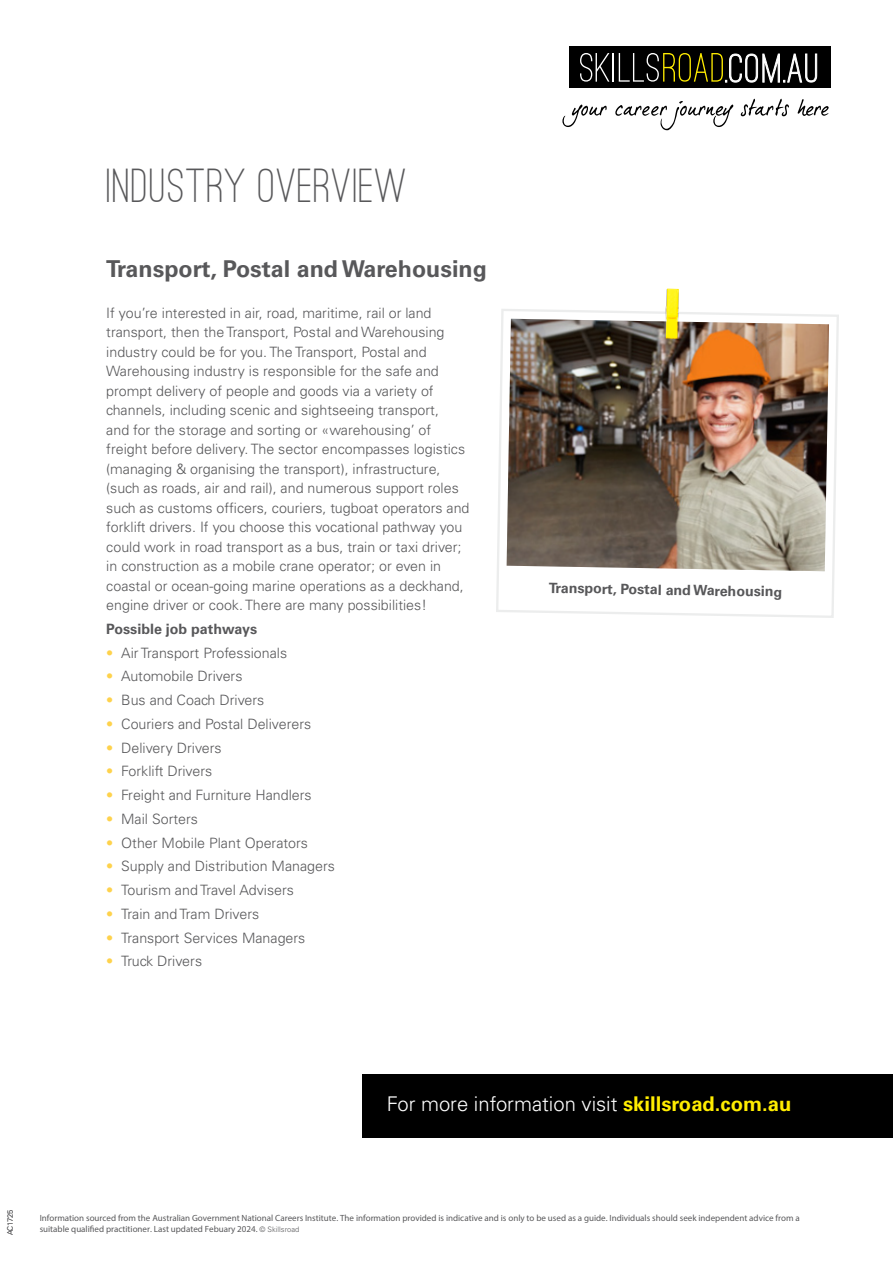
<style>
.page{position:relative;width:893px;height:1263px;background:#fff}
.page>*{position:absolute;margin:0;border:0;box-sizing:border-box;transform-origin:0 0}
.t1{font:500 49.5px "Ostrich Sans";letter-spacing:.02em;color:#58585a}
.t2{font:700 23.25px "Univers";color:#58585a}
.t3{font:300 20.25px "Univers";color:#fff}
.t4{font:300 14.25px/19.5px "Univers";color:#58585a}
.t5{font:700 14.25px "Univers";color:#58585a}
.t6{font:9px/10.8px "Myriad Pro";color:#58585a}
.t7{font:300 7.5px "Univers";color:#58585a}
.s1{color:#fed24c}
.s2{font-weight:700;color:#ffed00}
.s3{font-family:"Univers";font-weight:300;font-size:7.5px}
</style>
<div class="page">
<svg style="left:496px;top:309px;width:343px;height:309px"></svg>
<div style="left:569px;top:47px;width:262px;height:41px;background:#000"></div>
<svg style="left:580px;top:53px;width:29px;height:29px"></svg>
<hr style="left:612px;top:53px;width:2px;height:29px;background:#fff">
<svg style="left:619px;top:53px;width:199px;height:30px"></svg>
<svg style="left:562px;top:105px;width:45px;height:22px"></svg>
<svg style="left:615px;top:101px;width:118px;height:29px"></svg>
<svg style="left:741px;top:99px;width:48px;height:17px"></svg>
<svg style="left:798px;top:99px;width:31px;height:17px"></svg>
<div style="left:363px;top:1074px;width:530px;height:63px;background:#000"></div>
<img style="left:507px;top:319px;width:322px;height:252px">
<img style="left:663px;top:306px;width:18px;height:33px">
<svg style="left:666px;top:289px;width:13px;height:50px"></svg>
<h1 class="t1" style="left:106px;top:155px;width:303px">INDUSTRY OVERVIEW</h1>
<h2 class="t2" style="left:106px;top:255px;width:382px">Transport, Postal and Warehousing</h2>
<p class="t4" style="left:106px;top:303px;width:365px">If you’re interested in air, road, maritime, rail or land transport, then the Transport, Postal and Warehousing industry could be for you. The Transport, Postal and Warehousing industry is responsible for the safe and prompt delivery of people and goods via a variety of channels, including scenic and sightseeing transport,<br>and for the storage and sorting or «warehousing’ of freight before delivery. The sector encompasses logistics (managing &amp; organising the transport), infrastructure, (such as roads, air and rail), and numerous support roles such as customs officers, couriers, tugboat operators and forklift drivers. If you choose this vocational pathway you could work in road transport as a bus, train or taxi driver; in construction as a mobile crane operator; or even in coastal or ocean-going marine operations as a deckhand, engine driver or cook. There are many possibilities!</p>
<p class="t5" style="left:106px;top:620px;width:152px">Possible job pathways</p>
<p class="t4" style="left:106px;top:643px;width:182px"><span class="s1">•</span> Air Transport Professionals</p>
<p class="t4" style="left:106px;top:666px;width:138px"><span class="s1">•</span> Automobile Drivers</p>
<p class="t4" style="left:106px;top:690px;width:160px"><span class="s1">•</span> Bus and Coach Drivers</p>
<p class="t4" style="left:106px;top:714px;width:206px"><span class="s1">•</span> Couriers and Postal Deliverers</p>
<p class="t4" style="left:106px;top:738px;width:117px"><span class="s1">•</span> Delivery Drivers</p>
<p class="t4" style="left:106px;top:761px;width:107px"><span class="s1">•</span> Forklift Drivers</p>
<p class="t4" style="left:106px;top:785px;width:207px"><span class="s1">•</span> Freight and Furniture Handlers</p>
<p class="t4" style="left:106px;top:809px;width:93px"><span class="s1">•</span> Mail Sorters</p>
<p class="t4" style="left:106px;top:833px;width:203px"><span class="s1">•</span> Other Mobile Plant Operators</p>
<p class="t4" style="left:106px;top:856px;width:230px"><span class="s1">•</span> Supply and Distribution Managers</p>
<p class="t4" style="left:106px;top:880px;width:189px"><span class="s1">•</span> Tourism and Travel Advisers</p>
<p class="t4" style="left:106px;top:904px;width:154px"><span class="s1">•</span> Train and Tram Drivers</p>
<p class="t4" style="left:106px;top:928px;width:201px"><span class="s1">•</span> Transport Services Managers</p>
<p class="t4" style="left:106px;top:952px;width:97px"><span class="s1">•</span> Truck Drivers</p>
<p class="t5" style="left:549px;top:579px;width:235px;rotate:1deg">Transport, Postal and Warehousing</p>
<h3 class="t3" style="left:387px;top:1092px;width:406px">For more information visit <span class="s2">skillsroad.com.au</span></h3>
<p class="t7" style="left:6px;top:1235px;width:27px;rotate:-90deg">AC1725</p>
<p class="t6" style="left:40px;top:1212px;width:762px">Information sourced from the Australian Government National Careers Institute. The information provided is indicative and is only to be used as a guide. Individuals should seek independent advice from a suitable qualified practitioner. Last updated Febuary 2024. <span class="s3">© Skillsroad</span></p>
</div>
